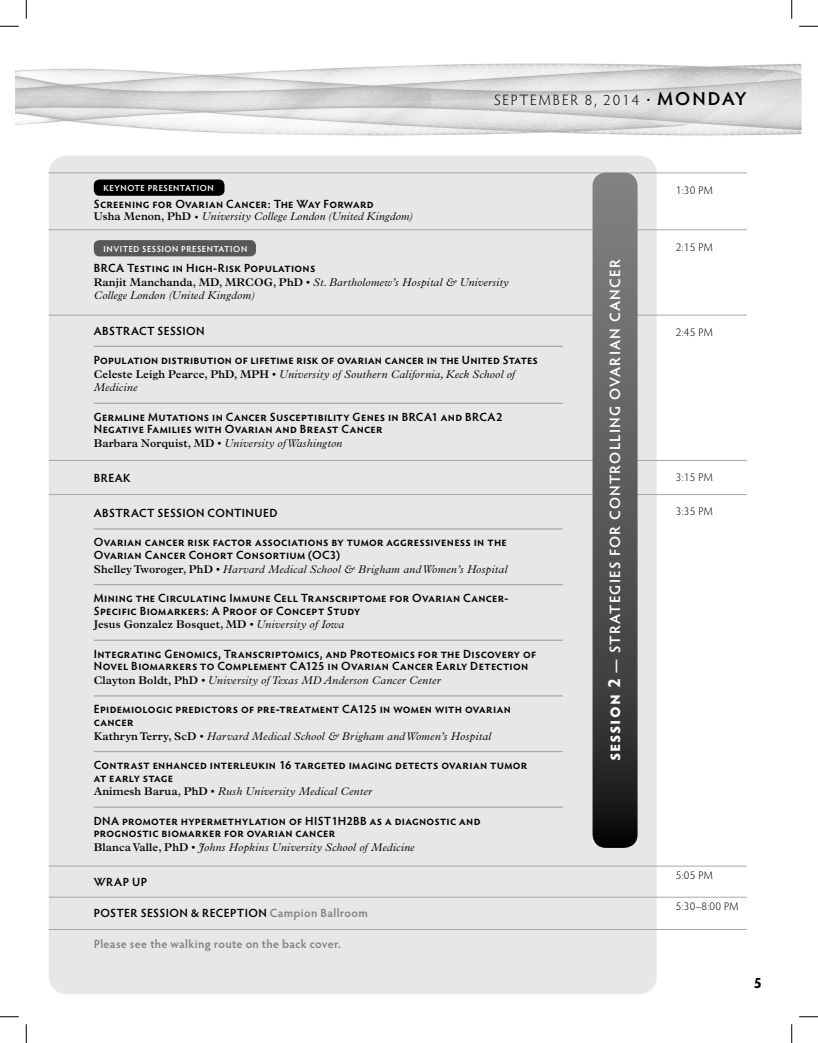
<style>
.page{position:relative;width:818px;height:1043px;background:#fff}
.page>*{position:absolute;margin:0;border:0;box-sizing:border-box;transform-origin:0 0}
.page_headers{font:600 15px "Hypatia Sans Pro";letter-spacing:.075em;color:#fff}
.page_headers-2{font:300 15px "Hypatia Sans Pro";letter-spacing:.125em;color:#000}
.body{font:700 15px "Hypatia Sans Pro";color:#000}
.event_title___Paragr{font:600 11.88px/12.5px "Hypatia Sans Pro";letter-spacing:.025em;color:#000}
.event_title{font:600 11.88px "Hypatia Sans Pro";letter-spacing:.03em;color:#000}
.body-2{font:600 11.88px "Hypatia Sans Pro";letter-spacing:.03em;color:#000}
.body-3{font:600 11.88px "Hypatia Sans Pro";color:#818181}
.event_title___Paragr-2{font:italic 300 11.25px/13.8px "Plantin";letter-spacing:.02em;color:#000}
.event_title-2{font:italic 300 11.25px "Plantin";letter-spacing:.01em;color:#000}
.Name{font:300 11.25px "Hypatia Sans Pro";letter-spacing:.025em;color:#000}
.event_title___Paragr-3{font:600 11.25px "Plantin";letter-spacing:.005em;color:#000}
.t1{font:600 8.75px "Hypatia Sans Pro";letter-spacing:.055em;color:#fff}
.s1{font-weight:600;font-size:18.75px}
.s2{font-weight:600;font-style:normal}
.s3{font-family:"Hypatia Sans Pro";font-weight:600;font-style:normal;font-size:11.88px}
.s4{font-weight:300;font-style:italic}
.s5{color:#818181}
.s6{font-weight:700;font-size:17.5px}
</style>
<div class="page">
<div style="left:49px;top:156px;width:607px;height:838px;background:#e7e7e7;border-radius:18px"></div>
<img style="left:15px;top:63px;width:787px;height:73px">
<hr style="left:49px;top:172px;width:697px;height:1px;background:#a8a8a8">
<hr style="left:49px;top:229px;width:697px;height:1px;background:#a8a8a8">
<hr style="left:49px;top:315px;width:697px;height:1px;background:#a8a8a8">
<div style="left:94px;top:179px;width:130px;height:17px;background:#000;border-radius:6px"></div>
<hr style="left:94px;top:346px;width:468px;height:1px;background:#a8a8a8">
<hr style="left:94px;top:402px;width:468px;height:2px;background:#a8a8a8">
<hr style="left:94px;top:528px;width:468px;height:1px;background:#a8a8a8">
<hr style="left:94px;top:584px;width:468px;height:1px;background:#a8a8a8">
<hr style="left:94px;top:639px;width:468px;height:2px;background:#a8a8a8">
<hr style="left:94px;top:695px;width:468px;height:1px;background:#a8a8a8">
<hr style="left:94px;top:751px;width:468px;height:1px;background:#a8a8a8">
<hr style="left:94px;top:806px;width:468px;height:1px;background:#a8a8a8">
<hr style="left:49px;top:460px;width:697px;height:1px;background:#a8a8a8">
<hr style="left:49px;top:865px;width:697px;height:1px;background:#a8a8a8">
<hr style="left:49px;top:896px;width:697px;height:1px;background:#a8a8a8">
<hr style="left:49px;top:929px;width:697px;height:1px;background:#a8a8a8">
<hr style="left:49px;top:494px;width:697px;height:1px;background:#a8a8a8">
<svg style="left:592px;top:172px;width:45px;height:676px;background:#565656"></svg>
<div style="left:94px;top:240px;width:162px;height:16px;background:#585858;border-radius:6px"></div>
<svg style="left:0;top:25px;width:19px;height:2px"></svg>
<svg style="left:799px;top:25px;width:19px;height:2px"></svg>
<svg style="left:0;top:1016px;width:19px;height:1px"></svg>
<svg style="left:799px;top:1016px;width:19px;height:1px"></svg>
<svg style="left:25px;top:0;width:2px;height:19px"></svg>
<svg style="left:25px;top:1024px;width:2px;height:18px"></svg>
<svg style="left:791px;top:0;width:1px;height:19px"></svg>
<svg style="left:791px;top:1024px;width:1px;height:18px"></svg>
<p class="page_headers-2" style="left:494px;top:91px;width:254px">SEPTEMBER 8, 2014 • <span class="s1">MONDAY</span></p>
<p class="t1" style="left:103px;top:182px;width:112px">KEYNOTE PRESENTATION</p>
<p class="event_title" style="left:94px;top:195px;width:281px">Screening for Ovarian Cancer: The Way Forward</p>
<p class="event_title-2" style="left:94px;top:210px;width:320px"><span class="s2">Usha Menon, PhD</span> <span class="s3">•</span> University College London (United Kingdom)</p>
<p class="Name" style="left:675px;top:182px;width:39px">1:30 PM</p>
<p class="t1" style="left:103px;top:242px;width:145px">INVITED SESSION PRESENTATION</p>
<p class="Name" style="left:675px;top:240px;width:39px">2:15 PM</p>
<p class="event_title___Paragr" style="left:94px;top:261px;width:223px">BRCA Testing in High-Risk Populations</p>
<p class="event_title___Paragr-2" style="left:94px;top:275px;width:416px"><span class="s2">Ranjit Manchanda, MD, MRCOG, PhD •</span> St. Bartholomew’s Hospital &amp; University<br>College London (United Kingdom)</p>
<p class="event_title" style="left:94px;top:322px;width:112px">ABSTRACT SESSION</p>
<p class="event_title___Paragr" style="left:94px;top:353px;width:445px">Population distribution of lifetime risk of ovarian cancer in the United States</p>
<p class="event_title___Paragr-2" style="left:94px;top:367px;width:422px"><span class="s2">Celeste Leigh Pearce, PhD, MPH •</span> University of Southern California, Keck School of<br>Medicine</p>
<p class="event_title___Paragr" style="left:94px;top:410px;width:410px">Germline Mutations in Cancer Susceptibility Genes in BRCA1 and BRCA2<br>Negative Families with Ovarian and Breast Cancer</p>
<p class="event_title___Paragr-2" style="left:94px;top:436px;width:250px"><span class="s2">Barbara Norquist, MD •</span> University of Washington</p>
<p class="event_title" style="left:94px;top:470px;width:38px">BREAK</p>
<p class="event_title" style="left:94px;top:505px;width:185px">ABSTRACT SESSION CONTINUED</p>
<p class="event_title___Paragr" style="left:94px;top:535px;width:414px">Ovarian cancer risk factor associations by tumor aggressiveness in the<br>Ovarian Cancer Cohort Consortium (OC3)</p>
<p class="event_title___Paragr-2" style="left:94px;top:562px;width:415px"><span class="s2">Shelley Tworoger, PhD •</span> Harvard Medical School &amp; Brigham and Women’s Hospital</p>
<p class="event_title___Paragr" style="left:94px;top:591px;width:416px">Mining the Circulating Immune Cell Transcriptome for Ovarian Cancer-<br>Specific Biomarkers: A Proof of Concept Study</p>
<p class="event_title___Paragr-3" style="left:94px;top:618px;width:252px">Jesus Gonzalez Bosquet, MD • <span class="s4">University of Iowa</span></p>
<p class="event_title___Paragr" style="left:94px;top:647px;width:444px">Integrating Genomics, Transcriptomics, and Proteomics for the Discovery of<br>Novel Biomarkers to Complement CA125 in Ovarian Cancer Early Detection</p>
<p class="event_title___Paragr-2" style="left:94px;top:673px;width:348px"><span class="s2">Clayton Boldt, PhD •</span> University of Texas MD Anderson Cancer Center</p>
<p class="event_title___Paragr" style="left:94px;top:702px;width:418px">Epidemiologic predictors of pre-treatment CA125 in women with ovarian cancer</p>
<p class="event_title___Paragr-2" style="left:94px;top:729px;width:399px"><span class="s2">Kathryn Terry, ScD •</span> Harvard Medical School &amp; Brigham and Women’s Hospital</p>
<p class="event_title___Paragr" style="left:94px;top:758px;width:435px">Contrast enhanced interleukin 16 targeted imaging detects ovarian tumor at early stage</p>
<p class="event_title___Paragr-2" style="left:94px;top:785px;width:280px"><span class="s2">Animesh Barua, PhD •</span> Rush University Medical Center</p>
<p class="event_title___Paragr" style="left:94px;top:814px;width:388px">DNA promoter hypermethylation of HIST1H2BB as a diagnostic and prognostic biomarker for ovarian cancer</p>
<p class="event_title___Paragr-2" style="left:94px;top:840px;width:322px"><span class="s2">Blanca Valle, PhD •</span> Johns Hopkins University School of Medicine</p>
<p class="body-2" style="left:94px;top:873px;width:55px">WRAP UP</p>
<p class="body-2" style="left:94px;top:904px;width:275px">POSTER SESSION &amp; RECEPTION <span class="s5">Campion Ballroom</span></p>
<p class="body-3" style="left:94px;top:935px;width:249px">Please see the walking route on the back cover.</p>
<p class="page_headers" style="left:604px;top:761px;width:503px;rotate:-90deg"><span class="s6">session 2</span> — STRATEGIES FOR CONTROLLING OVARIAN CANCER</p>
<p class="Name" style="left:675px;top:325px;width:39px">2:45 PM</p>
<p class="Name" style="left:675px;top:469px;width:39px">3:15 PM</p>
<p class="Name" style="left:675px;top:504px;width:39px">3:35 PM</p>
<p class="Name" style="left:675px;top:867px;width:39px">5:05 PM</p>
<p class="Name" style="left:675px;top:898px;width:64px">5:30–8:00 PM</p>
<p class="body" style="left:754px;top:972px;width:10px">5</p>
</div>
